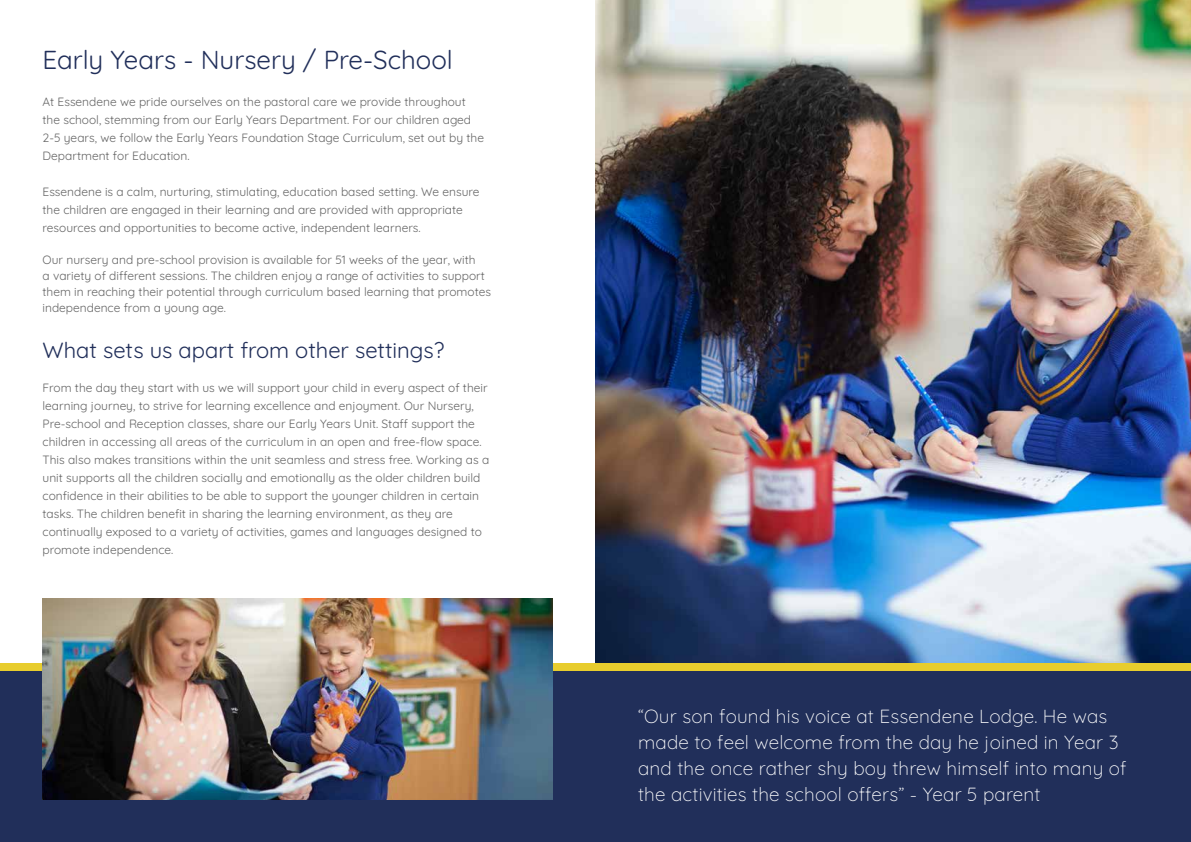
<style>
.page{position:relative;width:1191px;height:842px;background:#fff}
.page>*{position:absolute;margin:0;border:0;box-sizing:border-box;transform-origin:0 0}
.t1{font:300 26px "Quicksand";color:#212f5a}
.t2{font:300 22px "Quicksand";color:#212f5a}
.t3{font:300 19px/26px "Quicksand";letter-spacing:.01em;color:#fff}
.t4{font:300 12px/18px "Quicksand";color:#666}
</style>
<div class="page">
<div style="left:0;top:670px;width:596px;height:172px;background:#212f5a"></div>
<div style="left:0;top:663px;width:596px;height:7px;background:#e8cd2d"></div>
<div style="left:595px;top:670px;width:596px;height:172px;background:#212f5a"></div>
<div style="left:595px;top:663px;width:596px;height:7px;background:#e8cd2d"></div>
<img style="left:43px;top:598px;width:510px;height:201px">
<img style="left:596px;top:0;width:595px;height:663px">
<h1 class="t1" style="left:43px;top:39px;width:412px">Early Years - Nursery / Pre-School</h1>
<p class="t4" style="left:43px;top:91px;width:443px">At Essendene we pride ourselves on the pastoral care we provide throughout the school, stemming from our Early Years Department. For our children aged 2-5 years, we follow the Early Years Foundation Stage Curriculum, set out by the Department for Education.</p>
<p class="t4" style="left:43px;top:181px;width:438px">Essendene is a calm, nurturing, stimulating, education based setting. We ensure the children are engaged in their learning and are provided with appropriate resources and opportunities to become active, independent learners.</p>
<p class="t4" style="left:43px;top:250px;width:450px;line-height:16px">Our nursery and pre-school provision is available for 51 weeks of the year, with<br>a variety of different sessions. The children enjoy a range of activities to support them in reaching their potential through curriculum based learning that promotes independence from a young age.</p>
<h2 class="t2" style="left:43px;top:333px;width:403px">What sets us apart from other settings?</h2>
<p class="t4" style="left:43px;top:377px;width:448px">From the day they start with us we will support your child in every aspect of their learning journey, to strive for learning excellence and enjoyment. Our Nursery, Pre-school and Reception classes, share our Early Years Unit. Staff support the children in accessing all areas of the curriculum in an open and free-flow space.<br>This also makes transitions within the unit seamless and stress free. Working as a unit supports all the children socially and emotionally as the older children build confidence in their abilities to be able to support the younger children in certain tasks. The children benefit in sharing the learning environment, as they are continually exposed to a variety of activities, games and languages designed to promote independence.</p>
<h3 class="t3" style="left:638px;top:701px;width:490px">“Our son found his voice at Essendene Lodge. He was made to feel welcome from the day he joined in Year 3 and the once rather shy boy threw himself into many of the activities the school offers” - Year 5 parent</h3>
</div>
